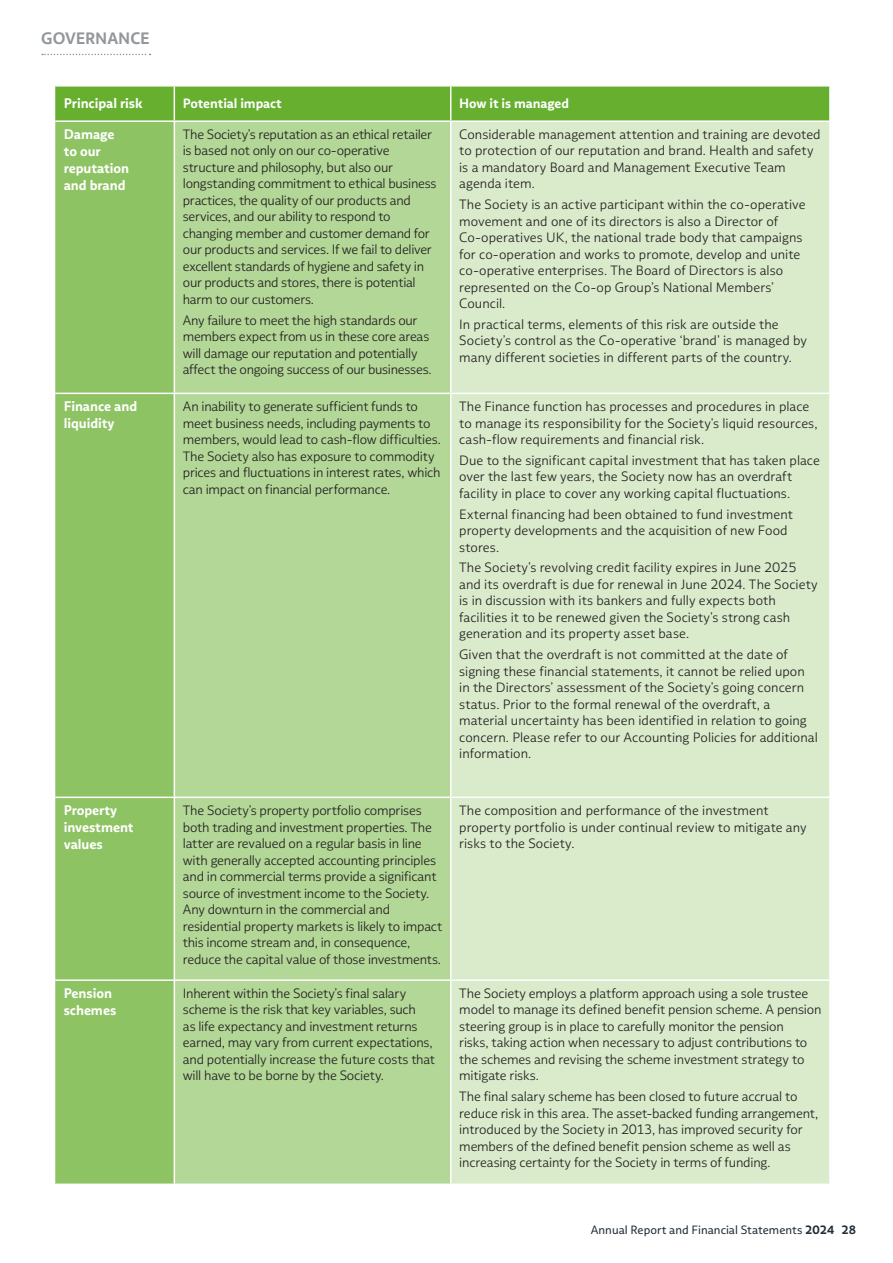
<style>
.page{position:relative;width:893px;height:1263px;background:#fff}
.page>*{position:absolute;margin:0;border:0;box-sizing:border-box;transform-origin:0 0}
.t1{font:700 16.5px "Multiple Sans Alt II";letter-spacing:-.005em;color:#91979c}
.Table_headers_aligned_LEFT{font:700 13.8px "Multiple Sans Alt II";letter-spacing:-.005em;color:#fff}
.Table_body_aligned_LEFT{font:300 13.5px/16.5px "Multiple Sans Alt II";letter-spacing:-.005em;color:#231f20}
.Table_headers_aligned_LEFT-2{font:700 13.5px "Multiple Sans Alt II";letter-spacing:-.005em;color:#fff}
.t2{font:12px "Multiple Sans Alt II";letter-spacing:.005em;color:#232f39}
.s1{font-weight:700}
</style>
<div class="page">
<svg style="left:42px;top:54px;width:109px;height:1px"></svg>
<div style="left:55px;top:87px;width:774px;height:33px;background:#67af2f"></div>
<div style="left:55px;top:122px;width:119px;height:1061px;background:#8dc363"></div>
<div style="left:175px;top:122px;width:275px;height:1061px;background:#b3d797"></div>
<div style="left:451px;top:122px;width:378px;height:1061px;background:#d9ebcb"></div>
<hr style="left:174px;top:87px;width:1px;height:33px;background:#fff">
<hr style="left:450px;top:87px;width:1px;height:33px;background:#fff">
<hr style="left:55px;top:393px;width:119px;height:1px;background:#fff">
<hr style="left:174px;top:393px;width:277px;height:1px;background:#fff">
<hr style="left:451px;top:393px;width:378px;height:1px;background:#fff">
<hr style="left:55px;top:796px;width:119px;height:2px;background:#fff">
<hr style="left:174px;top:796px;width:277px;height:2px;background:#fff">
<hr style="left:451px;top:796px;width:378px;height:2px;background:#fff">
<hr style="left:55px;top:979px;width:119px;height:2px;background:#fff">
<hr style="left:174px;top:979px;width:277px;height:2px;background:#fff">
<hr style="left:451px;top:979px;width:378px;height:2px;background:#fff">
<p class="t1" style="left:41px;top:27px;width:110px">GOVERNANCE</p>
<p class="Table_headers_aligned_LEFT" style="left:64px;top:95px;width:80px">Principal risk</p>
<p class="Table_headers_aligned_LEFT-2" style="left:183px;top:95px;width:100px">Potential impact</p>
<p class="Table_headers_aligned_LEFT-2" style="left:459px;top:95px;width:111px">How it is managed</p>
<p class="Table_headers_aligned_LEFT" style="left:64px;top:126px;width:52px">Damage</p>
<p class="Table_headers_aligned_LEFT" style="left:64px;top:143px;width:39px">to our</p>
<p class="Table_headers_aligned_LEFT" style="left:64px;top:160px;width:67px">reputation</p>
<p class="Table_headers_aligned_LEFT" style="left:64px;top:176px;width:63px">and brand</p>
<p class="Table_body_aligned_LEFT" style="left:183px;top:126px;width:255px">The Society’s reputation as an ethical retailer is based not only on our co-operative structure and philosophy, but also our longstanding commitment to ethical business practices, the quality of our products and services, and our ability to respond to changing member and customer demand for our products and services. If we fail to deliver excellent standards of hygiene and safety in our products and stores, there is potential harm to our customers.</p>
<p class="Table_body_aligned_LEFT" style="left:183px;top:312px;width:250px">Any failure to meet the high standards our members expect from us in these core areas will damage our reputation and potentially affect the ongoing success of our businesses.</p>
<p class="Table_body_aligned_LEFT" style="left:459px;top:126px;width:363px">Considerable management attention and training are devoted to protection of our reputation and brand. Health and safety is a mandatory Board and Management Executive Team agenda item.</p>
<p class="Table_body_aligned_LEFT" style="left:459px;top:196px;width:348px">The Society is an active participant within the co-operative movement and one of its directors is also a Director of Co-operatives UK, the national trade body that campaigns for co-operation and works to promote, develop and unite co-operative enterprises. The Board of Directors is also represented on the Co-op Group’s National Members’ Council.</p>
<p class="Table_body_aligned_LEFT" style="left:459px;top:316px;width:349px">In practical terms, elements of this risk are outside the<br>Society’s control as the Co-operative ‘brand’ is managed by many different societies in different parts of the country.</p>
<p class="Table_headers_aligned_LEFT" style="left:64px;top:398px;width:75px">Finance and</p>
<p class="Table_headers_aligned_LEFT" style="left:64px;top:415px;width:52px">liquidity</p>
<p class="Table_body_aligned_LEFT" style="left:183px;top:398px;width:259px">An inability to generate sufficient funds to meet business needs, including payments to members, would lead to cash-flow difficulties.<br>The Society also has exposure to commodity prices and fluctuations in interest rates, which can impact on financial performance.</p>
<p class="Table_body_aligned_LEFT" style="left:459px;top:398px;width:360px">The Finance function has processes and procedures in place to manage its responsibility for the Society’s liquid resources, cash-flow requirements and financial risk.</p>
<p class="Table_body_aligned_LEFT" style="left:459px;top:452px;width:362px">Due to the significant capital investment that has taken place over the last few years, the Society now has an overdraft facility in place to cover any working capital fluctuations.</p>
<p class="Table_body_aligned_LEFT" style="left:459px;top:505px;width:335px">External financing had been obtained to fund investment property developments and the acquisition of new Food stores.</p>
<p class="Table_body_aligned_LEFT" style="left:459px;top:559px;width:360px">The Society’s revolving credit facility expires in June 2025 and its overdraft is due for renewal in June 2024. The Society is in discussion with its bankers and fully expects both facilities it to be renewed given the Society’s strong cash generation and its property asset base.</p>
<p class="Table_body_aligned_LEFT" style="left:459px;top:646px;width:360px">Given that the overdraft is not committed at the date of signing these financial statements, it cannot be relied upon in the Directors’ assessment of the Society’s going concern status. Prior to the formal renewal of the overdraft, a material uncertainty has been identified in relation to going concern. Please refer to our Accounting Policies for additional information.</p>
<p class="Table_headers_aligned_LEFT" style="left:64px;top:802px;width:55px">Property</p>
<p class="Table_headers_aligned_LEFT" style="left:64px;top:819px;width:71px">investment</p>
<p class="Table_headers_aligned_LEFT" style="left:64px;top:836px;width:40px">values</p>
<p class="Table_body_aligned_LEFT" style="left:183px;top:802px;width:261px">The Society’s property portfolio comprises both trading and investment properties. The latter are revalued on a regular basis in line with generally accepted accounting principles and in commercial terms provide a significant source of investment income to the Society.<br>Any downturn in the commercial and residential property markets is likely to impact this income stream and, in consequence, reduce the capital value of those investments.</p>
<p class="Table_body_aligned_LEFT" style="left:459px;top:802px;width:349px">The composition and performance of the investment property portfolio is under continual review to mitigate any risks to the Society.</p>
<p class="Table_headers_aligned_LEFT" style="left:64px;top:985px;width:50px">Pension</p>
<p class="Table_headers_aligned_LEFT" style="left:64px;top:1002px;width:54px">schemes</p>
<p class="Table_body_aligned_LEFT" style="left:183px;top:985px;width:254px">Inherent within the Society’s final salary scheme is the risk that key variables, such<br>as life expectancy and investment returns earned, may vary from current expectations, and potentially increase the future costs that will have to be borne by the Society.</p>
<p class="Table_body_aligned_LEFT" style="left:459px;top:985px;width:364px">The Society employs a platform approach using a sole trustee model to manage its defined benefit pension scheme. A pension steering group is in place to carefully monitor the pension<br>risks, taking action when necessary to adjust contributions to the schemes and revising the scheme investment strategy to mitigate risks.</p>
<p class="Table_body_aligned_LEFT" style="left:459px;top:1088px;width:360px">The final salary scheme has been closed to future accrual to reduce risk in this area. The asset-backed funding arrangement, introduced by the Society in 2013, has improved security for members of the defined benefit pension scheme as well as increasing certainty for the Society in terms of funding.</p>
<p class="t2" style="left:591px;top:1222px;width:267px">Annual Report and Financial Statements <span class="s1">2024 28</span></p>
</div>
